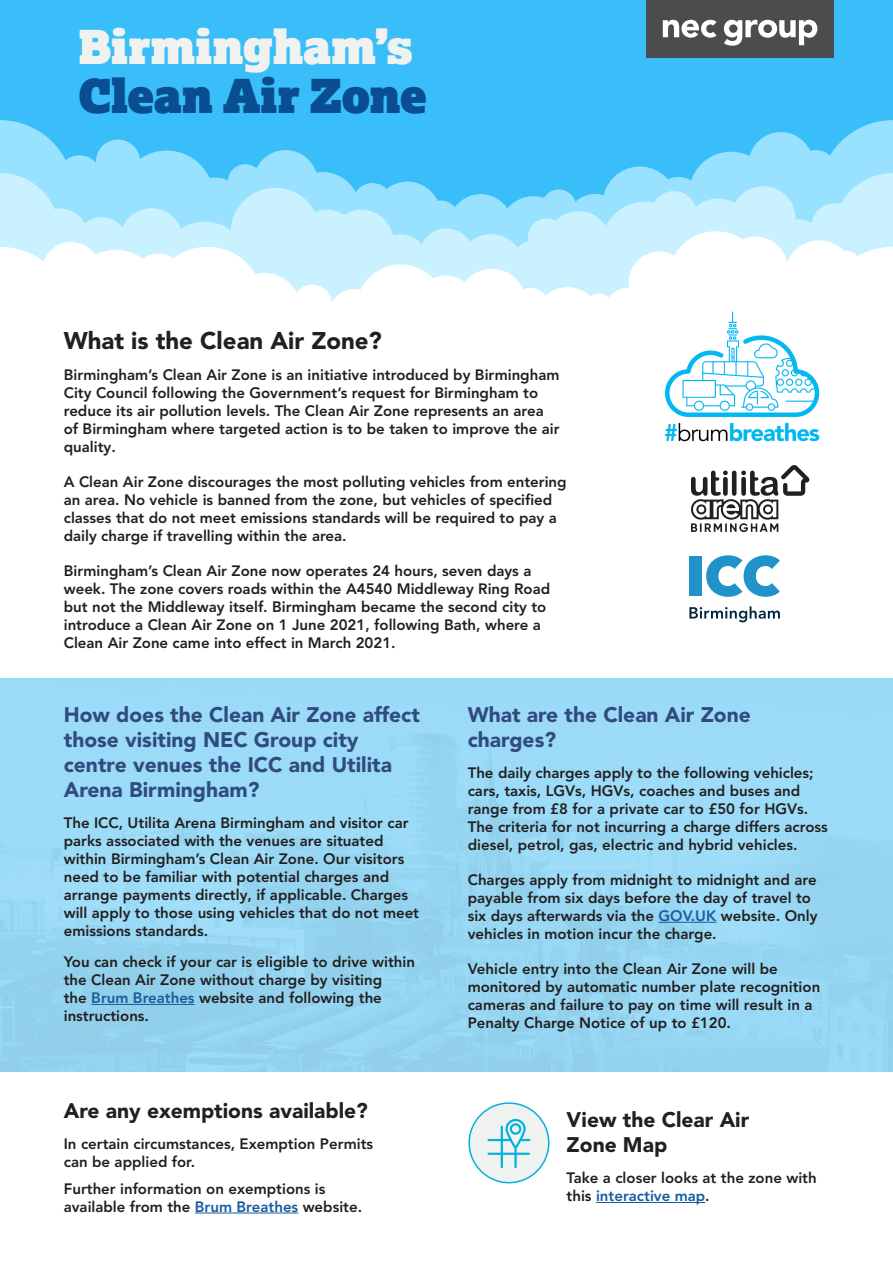
<style>
.page{position:relative;width:893px;height:1263px;background:#fff}
.page>*{position:absolute;margin:0;border:0;box-sizing:border-box;transform-origin:0 0}
.t1{font:46.5px "Lexia Advertising";letter-spacing:-.005em;color:#eff2ee}
.t2{font:46.5px "Lexia Advertising";letter-spacing:-.005em;color:#094e90}
.t3{font:900 24px "Avenir LT Pro";color:#231f20}
.t4{font:900 21px/25.2px "Avenir LT Pro";color:#314b7e}
.t5{font:900 21px/25.2px "Avenir LT Pro";color:#231f20}
.t6{font:800 15px/18px "Avenir LT Pro";color:#231f20}
.s1{color:#175d9e}
</style>
<div class="page">
<div style="left:469px;top:1103px;width:80px;height:80px;background:#eff2ee;border-radius:50%"></div>
<div style="left:468px;top:1102px;width:81px;height:81px;border:2px solid #00b2dd;border-radius:50%"></div>
<div style="left:0;top:0;width:893px;height:341px;background:#3abef9"></div>
<div style="left:57px;top:155px;width:45px;height:45px;background:#99e2ff;border-radius:50%"></div>
<div style="left:119px;top:151px;width:95px;height:94px;background:#99e2ff;border-radius:50%"></div>
<div style="left:63px;top:166px;width:94px;height:94px;background:#99e2ff;border-radius:50%"></div>
<div style="left:285px;top:172px;width:75px;height:75px;background:#99e2ff;border-radius:50%"></div>
<div style="left:353px;top:183px;width:39px;height:40px;background:#99e2ff;border-radius:50%"></div>
<div style="left:448px;top:194px;width:65px;height:65px;background:#99e2ff;border-radius:50%"></div>
<div style="left:253px;top:150px;width:65px;height:65px;background:#99e2ff;border-radius:50%"></div>
<div style="left:749px;top:132px;width:64px;height:65px;background:#99e2ff;border-radius:50%"></div>
<div style="left:567px;top:194px;width:57px;height:57px;background:#99e2ff;border-radius:50%"></div>
<div style="left:744px;top:160px;width:94px;height:94px;background:#99e2ff;border-radius:50%"></div>
<div style="left:190px;top:177px;width:52px;height:53px;background:#99e2ff;border-radius:50%"></div>
<div style="left:96px;top:140px;width:44px;height:44px;background:#99e2ff;border-radius:50%"></div>
<div style="left:374px;top:182px;width:67px;height:66px;background:#99e2ff;border-radius:50%"></div>
<div style="left:689px;top:152px;width:83px;height:83px;background:#99e2ff;border-radius:50%"></div>
<div style="left:795px;top:150px;width:41px;height:41px;background:#99e2ff;border-radius:50%"></div>
<div style="left:499px;top:196px;width:68px;height:68px;background:#99e2ff;border-radius:50%"></div>
<div style="left:603px;top:167px;width:74px;height:74px;background:#99e2ff;border-radius:50%"></div>
<div style="left:653px;top:177px;width:51px;height:52px;background:#99e2ff;border-radius:50%"></div>
<div style="left:541px;top:190px;width:35px;height:34px;background:#99e2ff;border-radius:50%"></div>
<div style="left:424px;top:200px;width:34px;height:35px;background:#99e2ff;border-radius:50%"></div>
<div style="left:228px;top:164px;width:35px;height:35px;background:#99e2ff;border-radius:50%"></div>
<div style="left:30px;top:208px;width:58px;height:58px;background:#caf1ff;border-radius:50%"></div>
<div style="left:160px;top:222px;width:89px;height:89px;background:#caf1ff;border-radius:50%"></div>
<div style="left:74px;top:217px;width:55px;height:56px;background:#caf1ff;border-radius:50%"></div>
<div style="left:120px;top:208px;width:63px;height:64px;background:#caf1ff;border-radius:50%"></div>
<div style="left:294px;top:210px;width:65px;height:64px;background:#caf1ff;border-radius:50%"></div>
<div style="left:329px;top:210px;width:65px;height:64px;background:#caf1ff;border-radius:50%"></div>
<div style="left:419px;top:228px;width:55px;height:55px;background:#caf1ff;border-radius:50%"></div>
<div style="left:731px;top:186px;width:64px;height:65px;background:#caf1ff;border-radius:50%"></div>
<div style="left:684px;top:198px;width:68px;height:68px;background:#caf1ff;border-radius:50%"></div>
<div style="left:546px;top:211px;width:65px;height:65px;background:#caf1ff;border-radius:50%"></div>
<div style="left:231px;top:188px;width:89px;height:89px;background:#caf1ff;border-radius:50%"></div>
<div style="left:374px;top:234px;width:54px;height:54px;background:#caf1ff;border-radius:50%"></div>
<div style="left:811px;top:203px;width:49px;height:49px;background:#caf1ff;border-radius:50%"></div>
<div style="left:651px;top:191px;width:46px;height:46px;background:#caf1ff;border-radius:50%"></div>
<div style="left:601px;top:202px;width:89px;height:89px;background:#caf1ff;border-radius:50%"></div>
<div style="left:528px;top:218px;width:37px;height:38px;background:#caf1ff;border-radius:50%"></div>
<div style="left:457px;top:234px;width:68px;height:68px;background:#caf1ff;border-radius:50%"></div>
<div style="left:507px;top:238px;width:68px;height:69px;background:#caf1ff;border-radius:50%"></div>
<div style="left:776px;top:219px;width:45px;height:46px;background:#caf1ff;border-radius:50%"></div>
<svg style="left:74px;top:276px;width:724px;height:65px;fill:#fff"></svg>
<div style="left:42px;top:242px;width:58px;height:58px;background:#fff;border-radius:50%"></div>
<svg style="left:0;top:120px;width:74px;height:221px"></svg>
<svg style="left:819px;top:120px;width:74px;height:221px"></svg>
<div style="left:71px;top:250px;width:89px;height:89px;background:#fff;border-radius:50%"></div>
<div style="left:132px;top:253px;width:52px;height:52px;background:#fff;border-radius:50%"></div>
<div style="left:292px;top:285px;width:40px;height:39px;background:#fff;border-radius:50%"></div>
<div style="left:328px;top:289px;width:53px;height:52px;background:#fff;border-radius:50%"></div>
<div style="left:413px;top:276px;width:65px;height:64px;background:#fff;border-radius:50%"></div>
<div style="left:723px;top:237px;width:65px;height:64px;background:#fff;border-radius:50%"></div>
<svg style="left:535px;top:287px;width:65px;height:54px;background:#fafdff"></svg>
<svg style="left:151px;top:247px;width:150px;height:94px"></svg>
<svg style="left:356px;top:264px;width:89px;height:77px"></svg>
<div style="left:785px;top:240px;width:69px;height:69px;background:#fff;border-radius:50%"></div>
<div style="left:668px;top:231px;width:96px;height:96px;background:#fff;border-radius:50%"></div>
<div style="left:458px;top:269px;width:68px;height:68px;background:#fff;border-radius:50%"></div>
<div style="left:603px;top:288px;width:52px;height:52px;background:#fff;border-radius:50%"></div>
<div style="left:584px;top:294px;width:29px;height:28px;background:#fff;border-radius:50%"></div>
<div style="left:629px;top:252px;width:61px;height:61px;background:#fff;border-radius:50%"></div>
<div style="left:514px;top:288px;width:34px;height:35px;background:#fff;border-radius:50%"></div>
<div style="left:834px;top:251px;width:26px;height:26px;background:#fff;border-radius:50%"></div>
<hr style="left:91px;top:1004px;width:104px;height:1px;background:#175d9e">
<hr style="left:659px;top:922px;width:57px;height:1px;background:#175d9e">
<hr style="left:195px;top:1212px;width:103px;height:1px;background:#175d9e">
<hr style="left:596px;top:1202px;width:109px;height:1px;background:#175d9e">
<div style="left:646px;top:0;width:188px;height:57px;background:#4b4c4d"></div>
<svg style="left:663px;top:20px;width:53px;height:18px"></svg>
<svg style="left:724px;top:20px;width:93px;height:26px"></svg>
<img style="left:646px;top:302px;width:188px;height:140px">
<div style="left:689px;top:556px;width:13px;height:40px;background:#2093ca"></div>
<svg style="left:706px;top:555px;width:74px;height:42px"></svg>
<svg style="left:689px;top:606px;width:91px;height:16px"></svg>
<svg style="left:691px;top:465px;width:118px;height:67px"></svg>
<svg style="left:487px;top:1119px;width:43px;height:49px"></svg>
<p class="t1" style="left:79px;top:16px;width:336px">Birmingham’s</p>
<p class="t2" style="left:79px;top:66px;width:350px">Clean Air Zone</p>
<p class="t3" style="left:64px;top:326px;width:320px">What is the Clean Air Zone?</p>
<p class="t6" style="left:64px;top:365px;width:497px">Birmingham’s Clean Air Zone is an initiative introduced by Birmingham City Council following the Government’s request for Birmingham to reduce its air pollution levels. The Clean Air Zone represents an area of Birmingham where targeted action is to be taken to improve the air quality.</p>
<p class="t6" style="left:64px;top:472px;width:504px">A Clean Air Zone discourages the most polluting vehicles from entering an area. No vehicle is banned from the zone, but vehicles of specified classes that do not meet emissions standards will be required to pay a daily charge if travelling within the area.</p>
<p class="t6" style="left:64px;top:561px;width:488px">Birmingham’s Clean Air Zone now operates 24 hours, seven days a week. The zone covers roads within the A4540 Middleway Ring Road but not the Middleway itself. Birmingham became the second city to introduce a Clean Air Zone on 1 June 2021, following Bath, where a Clean Air Zone came into effect in March 2021.</p>
<p class="t4" style="left:64px;top:702px;width:358px">How does the Clean Air Zone affect those visiting NEC Group city centre venues the ICC and Utilita<br>Arena Birmingham?</p>
<p class="t6" style="left:64px;top:814px;width:357px">The ICC, Utilita Arena Birmingham and visitor car parks associated with the venues are situated within Birmingham’s Clean Air Zone. Our visitors need to be familiar with potential charges and arrange payments directly, if applicable. Charges will apply to those using vehicles that do not meet emissions standards.</p>
<p class="t6" style="left:64px;top:953px;width:353px">You can check if your car is eligible to drive within the Clean Air Zone without charge by visiting<br>the <span class="s1">Brum Breathes</span> website and following the instructions.</p>
<p class="t5" style="left:64px;top:1098px;width:306px">Are any exemptions available?</p>
<p class="t6" style="left:64px;top:1135px;width:311px">In certain circumstances, Exemption Permits can be applied for.</p>
<p class="t6" style="left:64px;top:1179px;width:300px">Further information on exemptions is available from the <span class="s1">Brum Breathes</span> website.</p>
<p class="t4" style="left:468px;top:702px;width:285px">What are the Clean Air Zone charges?</p>
<p class="t6" style="left:468px;top:764px;width:362px">The daily charges apply to the following vehicles; cars, taxis, LGVs, HGVs, coaches and buses and range from £8 for a private car to £50 for HGVs.<br>The criteria for not incurring a charge differs across diesel, petrol, gas, electric and hybrid vehicles.</p>
<p class="t6" style="left:468px;top:871px;width:351px">Charges apply from midnight to midnight and are payable from six days before the day of travel to six days afterwards via the <span class="s1">GOV.UK</span> website. Only vehicles in motion incur the charge.</p>
<p class="t6" style="left:468px;top:960px;width:354px">Vehicle entry into the Clean Air Zone will be monitored by automatic number plate recognition cameras and failure to pay on time will result in a Penalty Charge Notice of up to £120.</p>
<p class="t5" style="left:567px;top:1107px;width:184px">View the Clear Air<br>Zone Map</p>
<p class="t6" style="left:567px;top:1169px;width:252px">Take a closer looks at the zone with this <span class="s1">interactive map</span>.</p>
</div>
